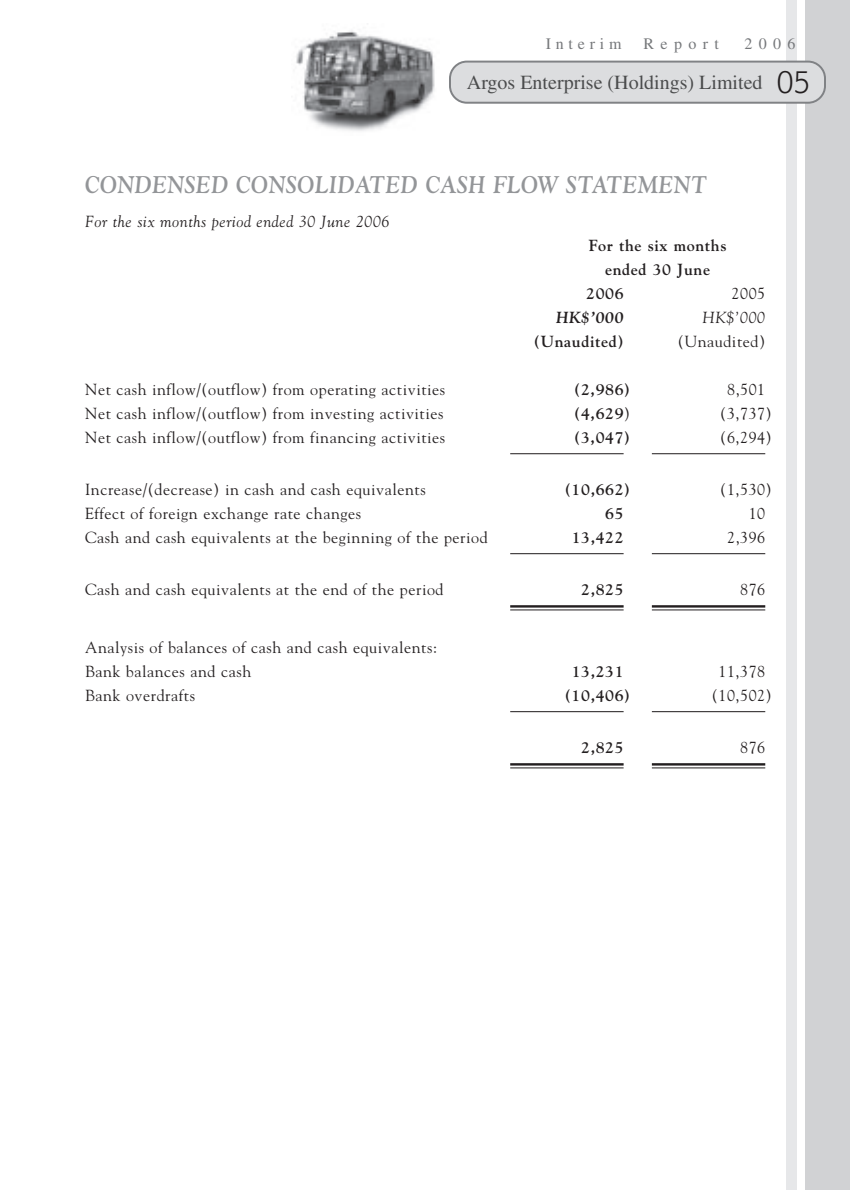
<style>
.page{position:relative;width:850px;height:1190px;background:#fff}
.page>*{position:absolute;margin:0;border:0;box-sizing:border-box;transform-origin:0 0}
.t1{font:italic 700 24px "Goudy";letter-spacing:.03em;color:#939598;scale:.9 1}
.t2{font:20px "Times";color:#4b4c4d}
.t3{font:16px/24px "Goudy";letter-spacing:.035em;color:#231f20}
.t4{font:700 16px "Goudy";letter-spacing:.04em;color:#231f20}
.t5{font:italic 16px "Goudy";letter-spacing:.035em;color:#231f20}
.t6{font:16px "Times";letter-spacing:.4em;color:#76787b}
.t7{font:16px "Times";letter-spacing:.3em;color:#76787b}
.t8{font:italic 700 16px "Goudy";color:#231f20}
.s1{font-family:"Formata";font-weight:300;font-size:32px;color:#231f20}
.s2{font-weight:400}
</style>
<div class="page">
<div style="left:786px;top:0;width:10px;height:1190px;background:#e6e7e9"></div>
<div style="left:805px;top:0;width:45px;height:1190px;background:#d1d2d4"></div>
<img style="left:296px;top:30px;width:139px;height:101px">
<svg style="left:449px;top:60px;width:377px;height:45px;background:#d4d5d7"></svg>
<hr style="left:510px;top:453px;width:114px;height:1px;background:#231f20">
<hr style="left:652px;top:453px;width:113px;height:1px;background:#231f20">
<hr style="left:510px;top:553px;width:114px;height:1px;background:#231f20">
<hr style="left:652px;top:553px;width:113px;height:1px;background:#231f20">
<hr style="left:510px;top:605px;width:114px;height:3px;background:#231f20">
<hr style="left:510px;top:610px;width:114px;height:1px;background:#231f20">
<hr style="left:652px;top:605px;width:113px;height:3px;background:#231f20">
<hr style="left:652px;top:610px;width:113px;height:1px;background:#231f20">
<hr style="left:510px;top:711px;width:114px;height:1px;background:#231f20">
<hr style="left:652px;top:711px;width:113px;height:1px;background:#231f20">
<hr style="left:510px;top:763px;width:114px;height:3px;background:#231f20">
<hr style="left:510px;top:768px;width:114px;height:1px;background:#231f20">
<hr style="left:652px;top:763px;width:113px;height:3px;background:#231f20">
<hr style="left:652px;top:768px;width:113px;height:1px;background:#231f20">
<p class="t7" style="left:546px;top:38px;width:77px">Interim</p>
<p class="t6" style="left:644px;top:38px;width:77px">Report</p>
<p class="t6" style="left:744px;top:38px;width:53px">2006</p>
<p class="t2" style="left:467px;top:76px;width:345px">Argos Enterprise (Holdings) Limited <span class="s1">05</span></p>
<h1 class="t1" style="left:85px;top:176px;width:693px">CONDENSED CONSOLIDATED CASH FLOW STATEMENT</h1>
<p class="t5" style="left:85px;top:216px;width:306px">For the six months period ended 30 June 2006</p>
<p class="t4" style="left:589px;top:240px;width:139px">For the six months</p>
<p class="t4" style="left:605px;top:264px;width:107px">ended 30 June</p>
<p class="t4" style="left:586px;top:288px;width:39px">2006</p>
<p class="t3" style="left:732px;top:283px;width:35px">2005</p>
<p class="t8" style="left:556px;top:312px;width:69px">HK$’000</p>
<p class="t5" style="left:702px;top:312px;width:64px">HK$’000</p>
<p class="t4" style="left:534px;top:336px;width:91px">(Unaudited)</p>
<p class="t3" style="left:678px;top:331px;width:89px">(Unaudited)</p>
<p class="t3" style="left:85px;top:379px;width:362px">Net cash inflow/(outflow) from operating activities</p>
<p class="t4" style="left:574px;top:384px;width:57px">(2,986)</p>
<p class="t3" style="left:727px;top:379px;width:40px">8,501</p>
<p class="t3" style="left:85px;top:403px;width:360px">Net cash inflow/(outflow) from investing activities</p>
<p class="t4" style="left:574px;top:408px;width:57px">(4,629<span class="s2">)</span></p>
<p class="t3" style="left:720px;top:403px;width:53px">(3,737)</p>
<p class="t3" style="left:85px;top:427px;width:362px">Net cash inflow/(outflow) from financing activities</p>
<p class="t4" style="left:574px;top:432px;width:57px">(3,047)</p>
<p class="t3" style="left:720px;top:427px;width:53px">(6,294)</p>
<p class="t3" style="left:85px;top:479px;width:342px">Increase/(decrease) in cash and cash equivalents</p>
<p class="t4" style="left:565px;top:484px;width:67px">(10,662)</p>
<p class="t3" style="left:720px;top:479px;width:53px">(1,530)</p>
<p class="t3" style="left:85px;top:503px;width:278px">Effect of foreign exchange rate changes</p>
<p class="t4" style="left:605px;top:508px;width:20px">65</p>
<p class="t3" style="left:749px;top:503px;width:18px">10</p>
<p class="t3" style="left:85px;top:527px;width:404px">Cash and cash equivalents at the beginning of the period</p>
<p class="t4" style="left:572px;top:532px;width:53px">13,422</p>
<p class="t3" style="left:727px;top:527px;width:40px">2,396</p>
<p class="t3" style="left:85px;top:579px;width:360px">Cash and cash equivalents at the end of the period</p>
<p class="t4" style="left:581px;top:584px;width:44px">2,825</p>
<p class="t3" style="left:740px;top:579px;width:27px">876</p>
<p class="t3" style="left:85px;top:637px;width:354px">Analysis of balances of cash and cash equivalents:<br>Bank balances and cash</p>
<p class="t4" style="left:572px;top:666px;width:53px">13,231</p>
<p class="t3" style="left:718px;top:661px;width:48px">11,378</p>
<p class="t3" style="left:85px;top:685px;width:112px">Bank overdrafts</p>
<p class="t4" style="left:565px;top:690px;width:67px">(10,406)</p>
<p class="t3" style="left:712px;top:685px;width:61px">(10,502)</p>
<p class="t4" style="left:581px;top:742px;width:44px">2,825</p>
<p class="t3" style="left:740px;top:737px;width:27px">876</p>
</div>
